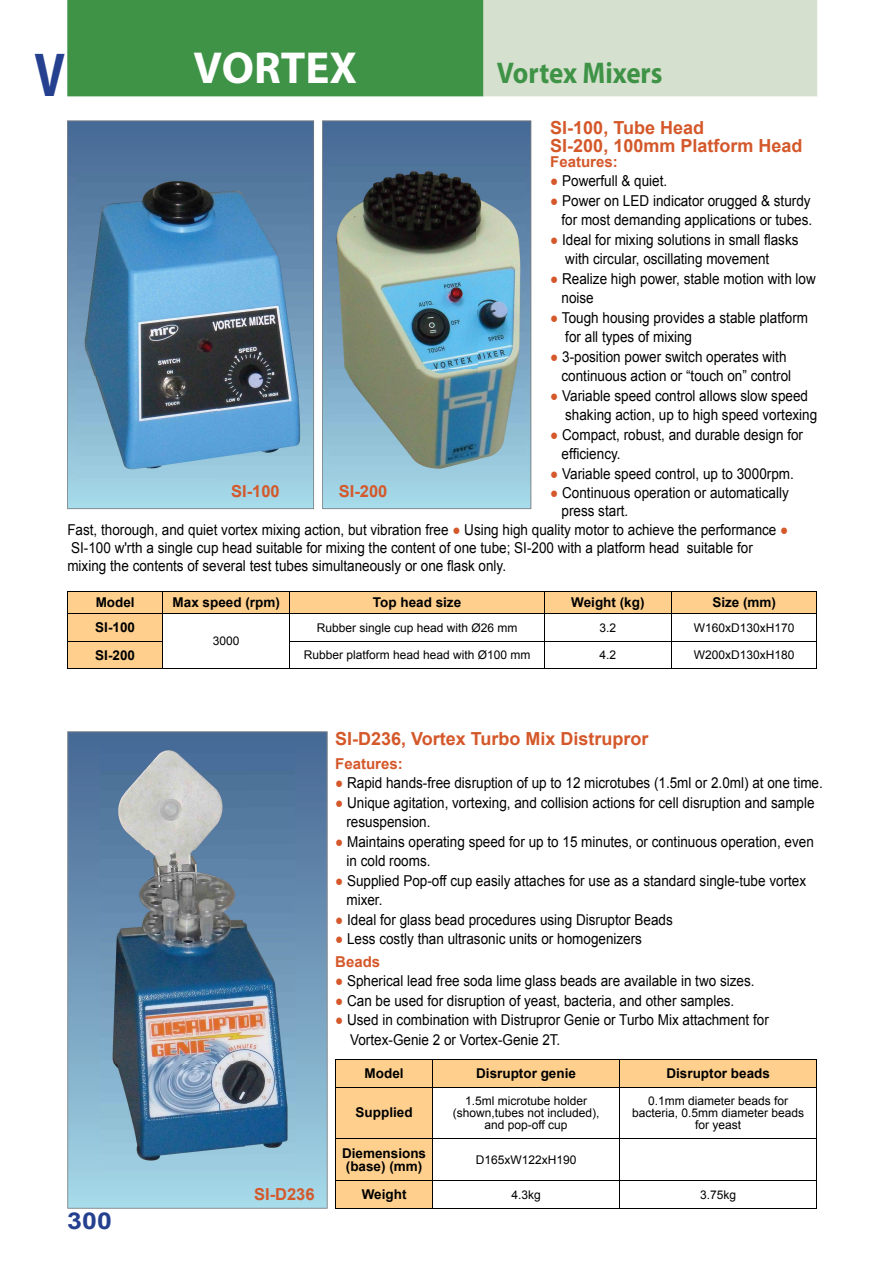
<style>
.page{position:relative;width:893px;height:1263px;background:#fff}
.page>*{position:absolute;margin:0;border:0;box-sizing:border-box;transform-origin:0 0}
.t1{font:700 62.4px "Myriad Pro";color:#25408f;scale:.77 1}
.t2{font:700 45px "Myriad Pro";color:#fff}
.t3{font:700 30px "Myriad Pro";color:#3f9347;scale:.9 1}
.t4{font:700 23.25px "Arial";color:#25408f;scale:1.15 1}
.t5{font:700 18px/18px "Arial";color:#d4582a}
.t6{font:700 16.5px "Arial";color:#d4582a}
.t7{font:15px/19.5px "Arial";color:#000;scale:.9 1}
.t8{font:700 15px "Arial";color:#d4582a}
.t9{font:700 13.5px/13.5px "Arial";color:#000}
.t10{font:12px/12px "Arial";color:#000;text-align:center}
.s1{color:#d4582a}
.s2{font-weight:700;color:#d4582a}
</style>
<div class="page">
<img style="left:68px;top:732px;width:259px;height:476px">
<img style="left:68px;top:121px;width:246px;height:388px">
<img style="left:323px;top:121px;width:208px;height:388px">
<svg style="left:67px;top:0;width:750px;height:96px;background:#81b582"></svg>
<img style="left:330px;top:165px;width:196px;height:307px">
<img style="left:77px;top:172px;width:233px;height:307px">
<svg style="left:68px;top:592px;width:748px;height:76px"></svg>
<hr style="left:67px;top:591px;width:96px;height:1px;background:#000">
<hr style="left:163px;top:591px;width:127px;height:1px;background:#000">
<hr style="left:290px;top:591px;width:254px;height:1px;background:#000">
<hr style="left:544px;top:591px;width:127px;height:1px;background:#000">
<hr style="left:671px;top:591px;width:146px;height:1px;background:#000">
<hr style="left:67px;top:613px;width:96px;height:1px;background:#000">
<hr style="left:163px;top:613px;width:127px;height:1px;background:#000">
<hr style="left:290px;top:613px;width:254px;height:1px;background:#000">
<hr style="left:544px;top:613px;width:127px;height:1px;background:#000">
<hr style="left:671px;top:613px;width:146px;height:1px;background:#000">
<hr style="left:67px;top:641px;width:96px;height:1px;background:#000">
<svg style="left:67px;top:592px;width:1px;height:76px"></svg>
<svg style="left:162px;top:592px;width:1px;height:76px"></svg>
<hr style="left:289px;top:641px;width:255px;height:1px;background:#000">
<svg style="left:289px;top:592px;width:1px;height:76px"></svg>
<hr style="left:544px;top:641px;width:127px;height:1px;background:#000">
<svg style="left:544px;top:592px;width:1px;height:76px"></svg>
<hr style="left:671px;top:641px;width:146px;height:1px;background:#000">
<svg style="left:671px;top:592px;width:1px;height:76px"></svg>
<svg style="left:816px;top:592px;width:1px;height:76px"></svg>
<hr style="left:67px;top:668px;width:96px;height:1px;background:#000">
<hr style="left:163px;top:668px;width:127px;height:1px;background:#000">
<hr style="left:290px;top:668px;width:254px;height:1px;background:#000">
<hr style="left:544px;top:668px;width:127px;height:1px;background:#000">
<hr style="left:671px;top:668px;width:146px;height:1px;background:#000">
<img style="left:101px;top:744px;width:193px;height:427px">
<svg style="left:336px;top:1060px;width:480px;height:148px"></svg>
<hr style="left:335px;top:1059px;width:98px;height:1px;background:#000">
<svg style="left:335px;top:1060px;width:1px;height:27px"></svg>
<hr style="left:433px;top:1059px;width:186px;height:1px;background:#000">
<svg style="left:432px;top:1060px;width:1px;height:27px"></svg>
<hr style="left:619px;top:1059px;width:198px;height:1px;background:#000">
<svg style="left:619px;top:1060px;width:1px;height:27px"></svg>
<svg style="left:816px;top:1060px;width:1px;height:27px"></svg>
<hr style="left:335px;top:1087px;width:98px;height:1px;background:#000">
<hr style="left:335px;top:1087px;width:1px;height:51px;background:#000">
<hr style="left:433px;top:1087px;width:186px;height:1px;background:#000">
<hr style="left:432px;top:1087px;width:1px;height:51px;background:#000">
<hr style="left:619px;top:1087px;width:198px;height:1px;background:#000">
<hr style="left:619px;top:1087px;width:1px;height:51px;background:#000">
<hr style="left:816px;top:1087px;width:1px;height:51px;background:#000">
<hr style="left:335px;top:1138px;width:98px;height:1px;background:#000">
<hr style="left:335px;top:1138px;width:1px;height:42px;background:#000">
<hr style="left:433px;top:1138px;width:186px;height:1px;background:#000">
<hr style="left:432px;top:1138px;width:1px;height:42px;background:#000">
<hr style="left:619px;top:1138px;width:198px;height:1px;background:#000">
<hr style="left:619px;top:1138px;width:1px;height:42px;background:#000">
<hr style="left:816px;top:1138px;width:1px;height:42px;background:#000">
<hr style="left:335px;top:1180px;width:98px;height:1px;background:#000">
<svg style="left:335px;top:1181px;width:1px;height:27px"></svg>
<hr style="left:433px;top:1180px;width:186px;height:1px;background:#000">
<svg style="left:432px;top:1181px;width:1px;height:27px"></svg>
<hr style="left:619px;top:1180px;width:198px;height:1px;background:#000">
<svg style="left:619px;top:1181px;width:1px;height:27px"></svg>
<svg style="left:816px;top:1181px;width:1px;height:27px"></svg>
<hr style="left:335px;top:1208px;width:98px;height:1px;background:#000">
<hr style="left:433px;top:1208px;width:186px;height:1px;background:#000">
<hr style="left:619px;top:1208px;width:198px;height:1px;background:#000">
<h1 class="t1" style="left:35px;top:34px;width:41px">V</h1>
<h2 class="t2" style="left:193px;top:39px;width:165px">VORTEX</h2>
<h3 class="t3" style="left:497px;top:53px;width:186px">Vortex Mixers</h3>
<p class="t5" style="left:550px;top:119px;width:254px">SI-100, Tube Head<br>SI-200, 100mm Platform Head</p>
<p class="t8" style="left:550px;top:152px;width:69px">Features:</p>
<p class="t7" style="left:550px;top:171px;width:131px"><span class="s1">●</span> Powerfull &amp; quiet.</p>
<p class="t7" style="left:550px;top:191px;width:292px;text-align:right"><span class="s1">●</span> Power on LED indicator orugged &amp; sturdy for most demanding applications or tubes.</p>
<p class="t7" style="left:565px;top:230px;width:261px;text-indent:-15px"><span class="s1">●</span> Ideal for mixing solutions in small flasks with circular, oscillating movement</p>
<p class="t7" style="left:562px;top:269px;width:284px;text-indent:-11px"><span class="s1">●</span> Realize high power, stable motion with low noise</p>
<p class="t7" style="left:565px;top:308px;width:271px;text-indent:-15px"><span class="s1">●</span> Tough housing provides a stable platform for all types of mixing</p>
<p class="t7" style="left:562px;top:347px;width:257px;text-indent:-11px"><span class="s1">●</span> 3-position power switch operates with continuous action or “touch on” control</p>
<p class="t7" style="left:565px;top:386px;width:282px;text-indent:-15px"><span class="s1">●</span> Variable speed control allows slow speed shaking action, up to high speed vortexing</p>
<p class="t7" style="left:562px;top:425px;width:270px;text-indent:-11px"><span class="s1">●</span> Compact, robust, and durable design for efficiency.</p>
<p class="t7" style="left:550px;top:464px;width:272px"><span class="s1">●</span> Variable speed control, up to 3000rpm.</p>
<p class="t7" style="left:562px;top:484px;width:254px;line-height:18px;text-indent:-11px"><span class="s1">●</span> Continuous operation or automatically press start.</p>
<p class="t6" style="left:231px;top:480px;width:50px">SI-100</p>
<p class="t6" style="left:339px;top:480px;width:50px">SI-200</p>
<p class="t7" style="left:67px;top:521px;width:803px;line-height:18px">Fast, thorough, and quiet vortex mixing action, but vibration free <span class="s1">●</span> Using high quality motor to achieve the performance <span class="s1">●<br></span>SI-100 w'rth a single cup head suitable for mixing the content of one tube; SI-200 with a platform head suitable for mixing the contents of several test tubes simultaneously or one flask only.</p>
<p class="t9" style="left:96px;top:596px;width:41px">Model</p>
<p class="t9" style="left:173px;top:596px;width:109px">Max speed (rpm)</p>
<p class="t9" style="left:373px;top:596px;width:90px">Top head size</p>
<p class="t9" style="left:571px;top:596px;width:75px">Weight (kg)</p>
<p class="t9" style="left:712px;top:596px;width:65px">Size (mm)</p>
<p class="t9" style="left:95px;top:621px;width:41px">SI-100</p>
<p class="t10" style="left:213px;top:635px;width:28px">3000</p>
<p class="t10" style="left:317px;top:621px;width:202px">Rubber single cup head with Ø26 mm</p>
<p class="t10" style="left:600px;top:621px;width:18px">3.2</p>
<p class="t10" style="left:694px;top:621px;width:102px">W160xD130xH170</p>
<p class="t9" style="left:95px;top:649px;width:41px">SI-200</p>
<p class="t10" style="left:304px;top:649px;width:228px">Rubber platform head head with Ø100 mm</p>
<p class="t10" style="left:600px;top:649px;width:18px">4.2</p>
<p class="t10" style="left:694px;top:649px;width:102px">W200xD130xH180</p>
<p class="t5" style="left:335px;top:730px;width:315px">SI-D236, Vortex Turbo Mix Distrupror</p>
<h3 class="t4" style="left:67px;top:1205px;width:40px">300</h3>
<p class="t6" style="left:254px;top:1183px;width:62px">SI-D236</p>
<p class="t8" style="left:335px;top:753px;width:69px">Features:</p>
<p class="t7" style="left:335px;top:773px;width:543px"><span class="s1">●</span> Rapid hands-free disruption of up to 12 microtubes (1.5ml or 2.0ml) at one time.</p>
<p class="t7" style="left:346px;top:793px;width:522px;text-indent:-11px"><span class="s1">●</span> Unique agitation, vortexing, and collision actions for cell disruption and sample resuspension.</p>
<p class="t7" style="left:346px;top:832px;width:521px;text-indent:-11px"><span class="s1">●</span> Maintains operating speed for up to 15 minutes, or continuous operation, even in cold rooms.</p>
<p class="t7" style="left:346px;top:871px;width:512px;text-indent:-11px"><span class="s1">●</span> Supplied Pop-off cup easily attaches for use as a standard single-tube vortex mixer.</p>
<p class="t7" style="left:335px;top:910px;width:377px"><span class="s1">●</span> Ideal for glass bead procedures using Disruptor Beads</p>
<p class="t7" style="left:335px;top:927px;width:342px;line-height:23px"><span class="s1">●</span> Less costly than ultrasonic units or homogenizers<br><span class="s2">Beads</span></p>
<p class="t7" style="left:335px;top:971px;width:467px"><span class="s1">●</span> Spherical lead free soda lime glass beads are available in two sizes.</p>
<p class="t7" style="left:335px;top:991px;width:445px"><span class="s1">●</span> Can be used for disruption of yeast, bacteria, and other samples.</p>
<p class="t7" style="left:350px;top:1010px;width:467px;text-indent:-15px"><span class="s1">●</span> Used in combination with Distrupror Genie or Turbo Mix attachment for<br>Vortex-Genie 2 or Vortex-Genie 2T.</p>
<p class="t9" style="left:365px;top:1067px;width:41px">Model</p>
<p class="t9" style="left:476px;top:1067px;width:101px">Disruptor genie</p>
<p class="t9" style="left:666px;top:1067px;width:105px">Disruptor beads</p>
<p class="t9" style="left:356px;top:1106px;width:59px">Supplied</p>
<p class="t10" style="left:453px;top:1095px;width:148px">1.5ml microtube holder (shown,tubes not included), and pop-off cup</p>
<p class="t10" style="left:632px;top:1095px;width:174px">0.1mm diameter beads for bacteria, 0.5mm diameter beads for yeast</p>
<p class="t9" style="left:342px;top:1146px;width:86px">Diemensions (base) (mm)</p>
<p class="t10" style="left:476px;top:1153px;width:102px">D165xW122xH190</p>
<p class="t9" style="left:362px;top:1188px;width:46px">Weight</p>
<p class="t10" style="left:511px;top:1189px;width:31px">4.3kg</p>
<p class="t10" style="left:700px;top:1189px;width:38px">3.75kg</p>
</div>
